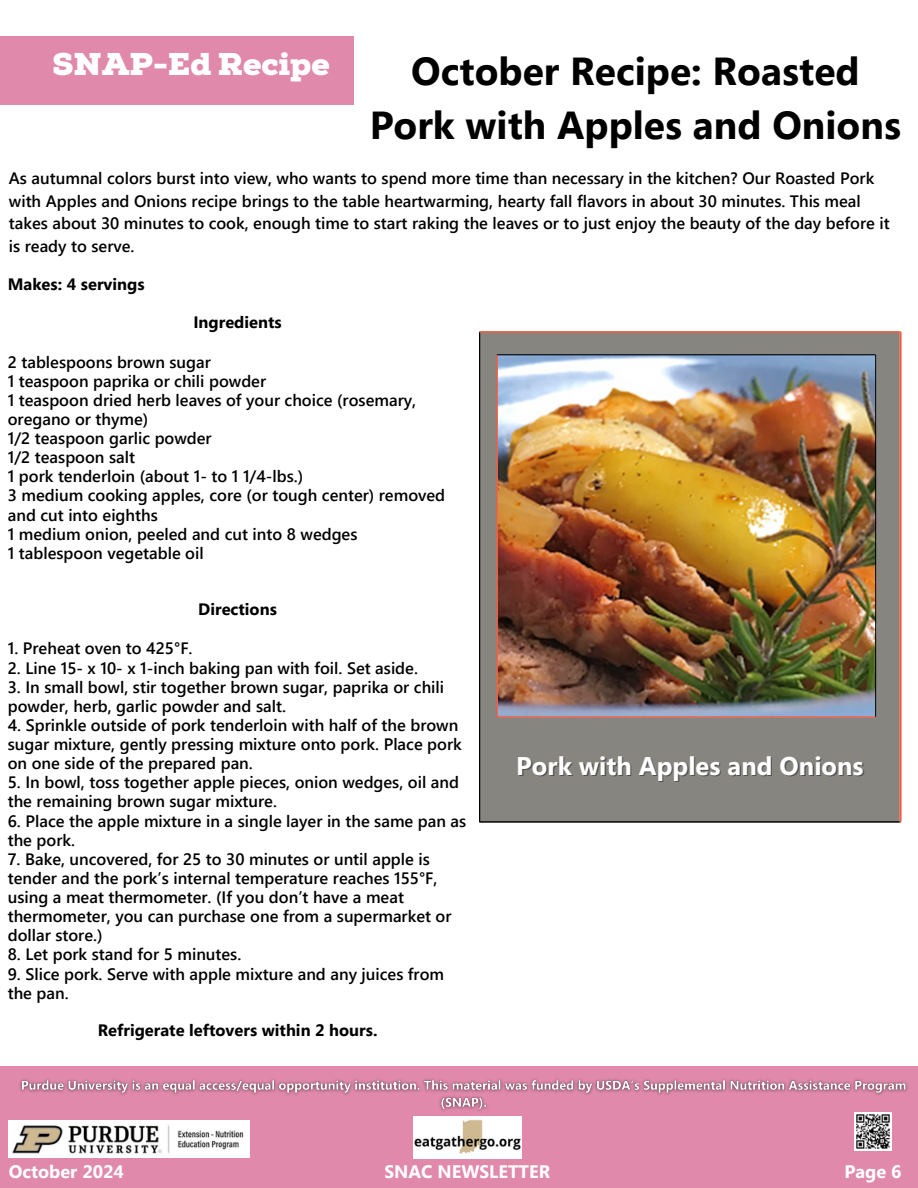
<style>
.page{position:relative;width:918px;height:1188px;background:#fff}
.page>*{position:absolute;margin:0;border:0;box-sizing:border-box;transform-origin:0 0}
.t1{font:700 39px/54px "Segoe UI";color:#000;text-align:center}
.t2{font:900 31.5px "Nexa Slab";color:#fff}
.t3{font:700 25.5px "Segoe UI";color:#fff}
.t4{font:700 18px "Segoe UI";color:#fff}
.t5{font:600 16.5px/19px "Segoe UI";color:#000}
.t6{font:700 16.5px "Segoe UI";color:#000}
</style>
<div class="page">
<div style="left:0;top:36px;width:354px;height:68px;background:#e089aa"></div>
<div style="left:0;top:1066px;width:918px;height:122px;background:#e089aa"></div>
<img style="left:9px;top:1120px;width:241px;height:37px">
<img style="left:855px;top:1117px;width:37px;height:33px">
<img style="left:413px;top:1117px;width:108px;height:41px">
<img style="left:479px;top:331px;width:423px;height:491px">
<img style="left:20px;top:1079px;width:888px;height:38px">
<p class="t2" style="left:52px;top:46px;width:279px">SNAP-Ed Recipe</p>
<h4 class="t1" style="left:370px;top:42px;width:533px">October Recipe: Roasted<br>Pork with Apples and Onions</h4>
<p class="t5" style="left:9px;top:166px;width:882px;line-height:22.5px">As autumnal colors burst into view, who wants to spend more time than necessary in the kitchen? Our Roasted Pork with Apples and Onions recipe brings to the table heartwarming, hearty fall flavors in about 30 minutes. This meal takes about 30 minutes to cook, enough time to start raking the leaves or to just enjoy the beauty of the day before it is ready to serve.</p>
<h5 class="t6" style="left:8px;top:272px;width:138px">Makes: 4 servings</h5>
<h5 class="t6" style="left:193px;top:310px;width:90px">Ingredients</h5>
<h5 class="t5" style="left:8px;top:351px;width:439px">2 tablespoons brown sugar<br>1 teaspoon paprika or chili powder<br>1 teaspoon dried herb leaves of your choice (rosemary, oregano or thyme)<br>1/2 teaspoon garlic powder<br>1/2 teaspoon salt<br>1 pork tenderloin (about 1- to 1 1/4-lbs.)<br>3 medium cooking apples, core (or tough center) removed and cut into eighths<br>1 medium onion, peeled and cut into 8 wedges<br>1 tablespoon vegetable oil</h5>
<h5 class="t6" style="left:198px;top:597px;width:80px">Directions</h5>
<h5 class="t5" style="left:8px;top:638px;width:186px">1. Preheat oven to 425°F.</h5>
<h5 class="t5" style="left:8px;top:657px;width:412px">2. Line 15- x 10- x 1-inch baking pan with foil. Set aside.</h5>
<h5 class="t5" style="left:8px;top:676px;width:438px">3. In small bowl, stir together brown sugar, paprika or chili powder, herb, garlic powder and salt.</h5>
<h5 class="t5" style="left:8px;top:715px;width:456px">4. Sprinkle outside of pork tenderloin with half of the brown sugar mixture, gently pressing mixture onto pork. Place pork on one side of the prepared pan.</h5>
<h5 class="t5" style="left:8px;top:772px;width:453px">5. In bowl, toss together apple pieces, onion wedges, oil and the remaining brown sugar mixture.</h5>
<h5 class="t5" style="left:8px;top:810px;width:460px">6. Place the apple mixture in a single layer in the same pan as the pork.</h5>
<h5 class="t5" style="left:8px;top:848px;width:445px">7. Bake, uncovered, for 25 to 30 minutes or until apple is tender and the pork’s internal temperature reaches 155°F, using a meat thermometer. (If you don’t have a meat thermometer, you can purchase one from a supermarket or dollar store.)</h5>
<h5 class="t5" style="left:8px;top:944px;width:235px">8. Let pork stand for 5 minutes.</h5>
<h5 class="t5" style="left:8px;top:963px;width:438px">9. Slice pork. Serve with apple mixture and any juices from the pan.</h5>
<h5 class="t6" style="left:98px;top:1018px;width:281px">Refrigerate leftovers within 2 hours.</h5>
<h5 class="t3" style="left:516px;top:747px;width:349px">Pork with Apples and Onions</h5>
<p class="t4" style="left:9px;top:1159px;width:117px">October 2024</p>
<p class="t4" style="left:385px;top:1159px;width:167px">SNAC NEWSLETTER</p>
<h5 class="t4" style="left:844px;top:1159px;width:59px">Page 6</h5>
</div>
